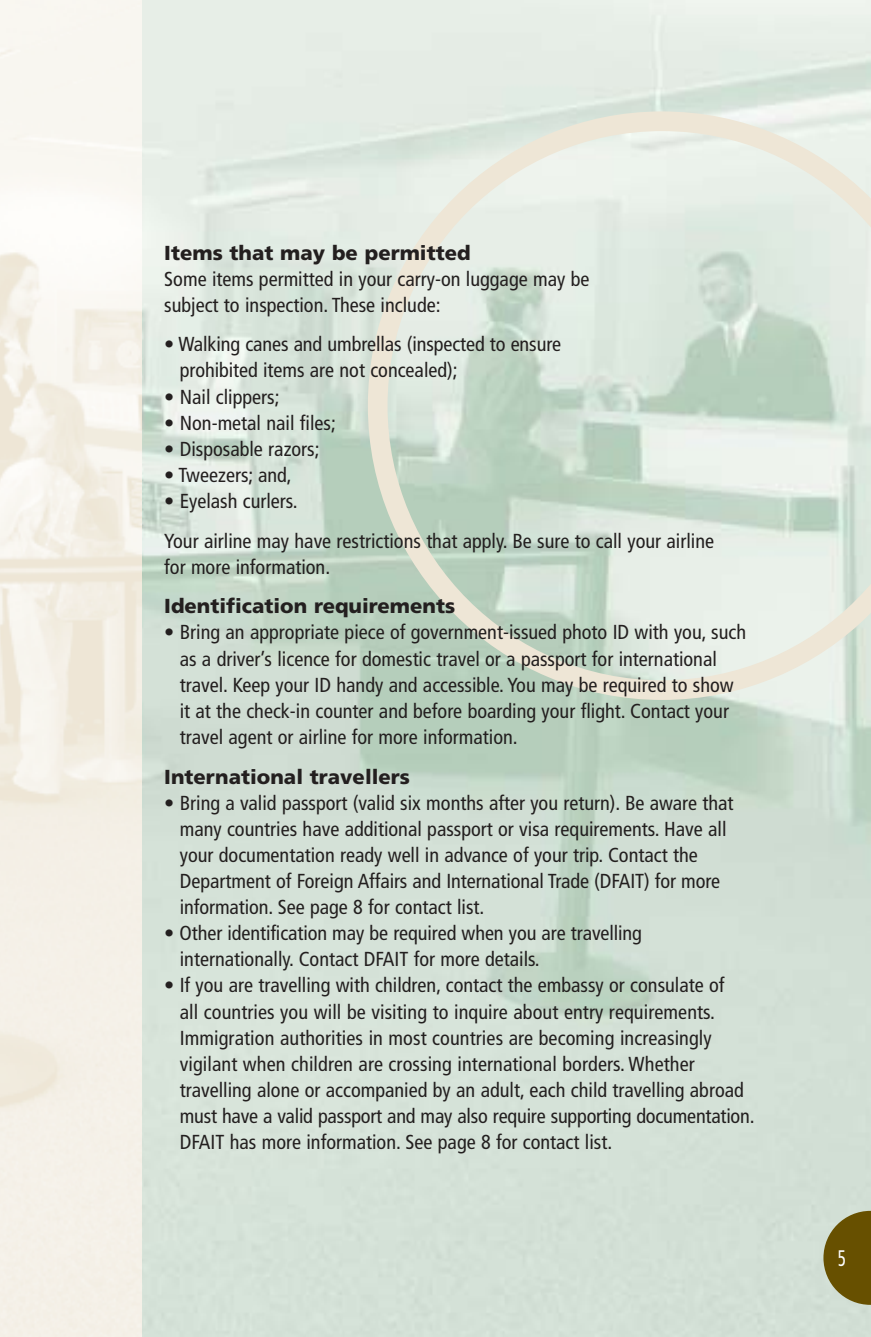
<style>
.page{position:relative;width:871px;height:1337px;background:#fff}
.page>*{position:absolute;margin:0;border:0;box-sizing:border-box;transform-origin:0 0}
.t1{font:condensed 22.5px "Frutiger";color:#fff;scale:.76 1}
.t2{font:condensed 20.25px/26.1px "Frutiger";color:#231f1f}
.t3{font:900 20.25px "Frutiger";color:#231f1f}
</style>
<div class="page">
<img style="left:142px;top:0;width:729px;height:1336px">
<svg style="left:368px;top:111px;width:503px;height:589px;background:#d7e3d7"></svg>
<svg style="left:823px;top:1210px;width:48px;height:94px;background:#7e6f2f"></svg>
<p class="t3" style="left:164px;top:244px;width:308px">Items that may be permitted</p>
<p class="t2" style="left:164px;top:267px;width:427px">Some items permitted in your carry-on luggage may be subject to inspection. These include:</p>
<p class="t2" style="left:180px;top:333px;width:383px;text-indent:-15px">• Walking canes and umbrellas (inspected to ensure prohibited items are not concealed);</p>
<p class="t2" style="left:164px;top:385px;width:117px">• Nail clippers;</p>
<p class="t2" style="left:164px;top:411px;width:173px">• Non-metal nail files;</p>
<p class="t2" style="left:164px;top:437px;width:157px">• Disposable razors;</p>
<p class="t2" style="left:164px;top:463px;width:129px">• Tweezers; and,</p>
<p class="t2" style="left:164px;top:483px;width:551px;line-height:39.6px">• Eyelash curlers.<br>Your airline may have restrictions that apply. Be sure to call your airline</p>
<p class="t2" style="left:164px;top:555px;width:167px">for more information.</p>
<p class="t3" style="left:164px;top:598px;width:292px">Identification requirements</p>
<p class="t2" style="left:180px;top:621px;width:568px;text-indent:-15px">• Bring an appropriate piece of government-issued photo ID with you, such as a driver’s licence for domestic travel or a passport for international travel. Keep your ID handy and accessible. You may be required to show it at the check-in counter and before boarding your flight. Contact your travel agent or airline for more information.</p>
<p class="t3" style="left:164px;top:768px;width:247px">International travellers</p>
<p class="t2" style="left:180px;top:791px;width:555px;text-indent:-15px">• Bring a valid passport (valid six months after you return). Be aware that many countries have additional passport or visa requirements. Have all your documentation ready well in advance of your trip. Contact the Department of Foreign Affairs and International Trade (DFAIT) for more information. See page 8 for contact list.</p>
<p class="t2" style="left:180px;top:921px;width:464px;text-indent:-15px">• Other identification may be required when you are travelling internationally. Contact DFAIT for more details.</p>
<p class="t2" style="left:180px;top:974px;width:576px;text-indent:-15px">• If you are travelling with children, contact the embassy or consulate of<br>all countries you will be visiting to inquire about entry requirements.<br>Immigration authorities in most countries are becoming increasingly vigilant when children are crossing international borders. Whether travelling alone or accompanied by an adult, each child travelling abroad must have a valid passport and may also require supporting documentation.<br>DFAIT has more information. See page 8 for contact list.</p>
<p class="t1" style="left:837px;top:1249px;width:12px">5</p>
</div>
